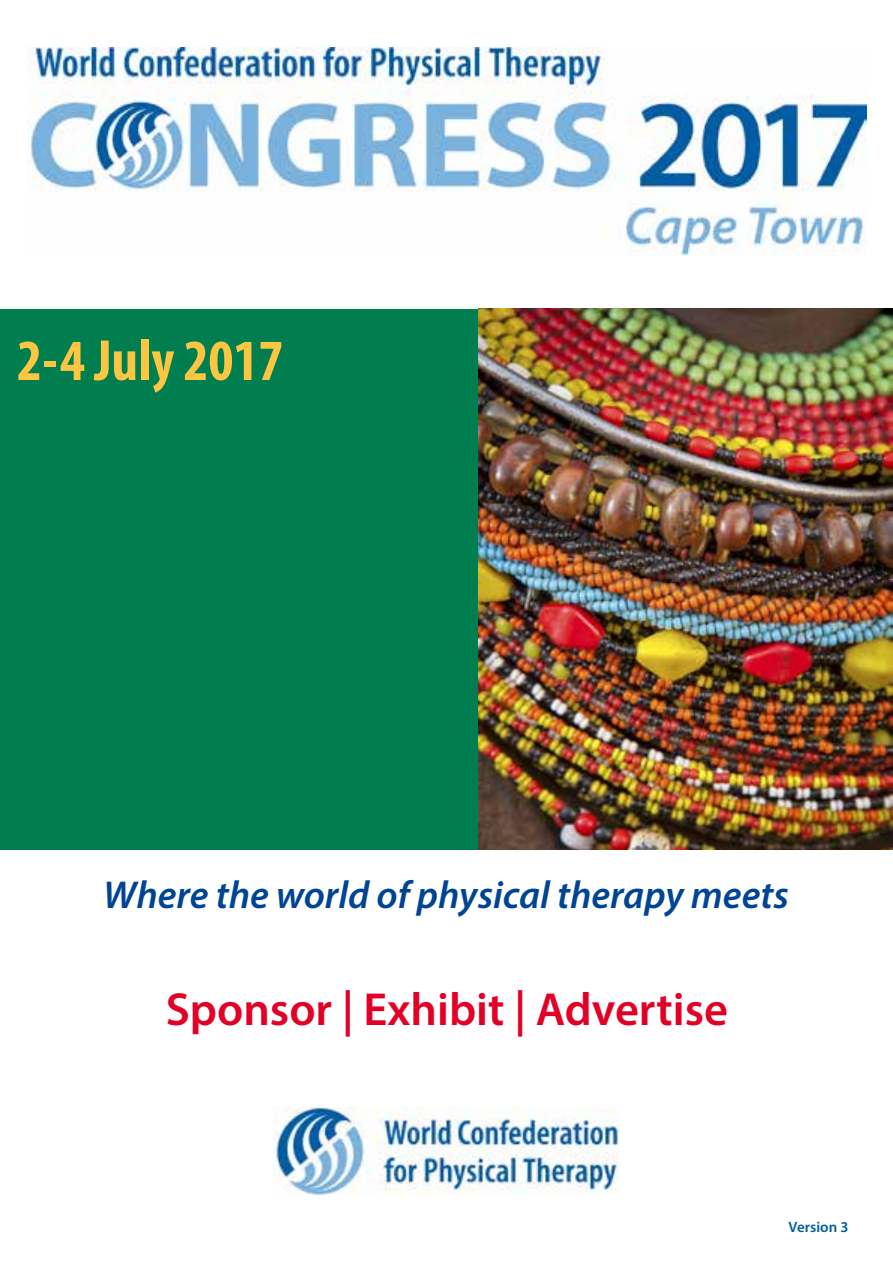
<style>
.page{position:relative;width:893px;height:1263px;background:#fff}
.page>*{position:absolute;margin:0;border:0;box-sizing:border-box;transform-origin:0 0}
.t1{font:700 condensed 58.5px "Myriad Pro";color:#fcc643}
.t2{font:600 46.5px "Myriad Pro";color:#e20026}
.t3{font:italic 600 39px "Myriad Pro";color:#004494}
.t4{font:600 15px "Myriad Pro";color:#005da4}
</style>
<div class="page">
<div style="left:0;top:310px;width:893px;height:540px;background:#007e4f"></div>
<img style="left:28px;top:47px;width:838px;height:209px">
<img style="left:273px;top:1107px;width:347px;height:88px">
<img style="left:478px;top:309px;width:415px;height:541px">
<h1 class="t1" style="left:17px;top:324px;width:268px">2-4 July 2017</h1>
<p class="t3" style="left:103px;top:870px;width:687px">Where the world of physical therapy meets</p>
<p class="t2" style="left:166px;top:980px;width:564px">Sponsor | Exhibit | Advertise</p>
<p class="t4" style="left:789px;top:1217px;width:61px">Version 3</p>
</div>
